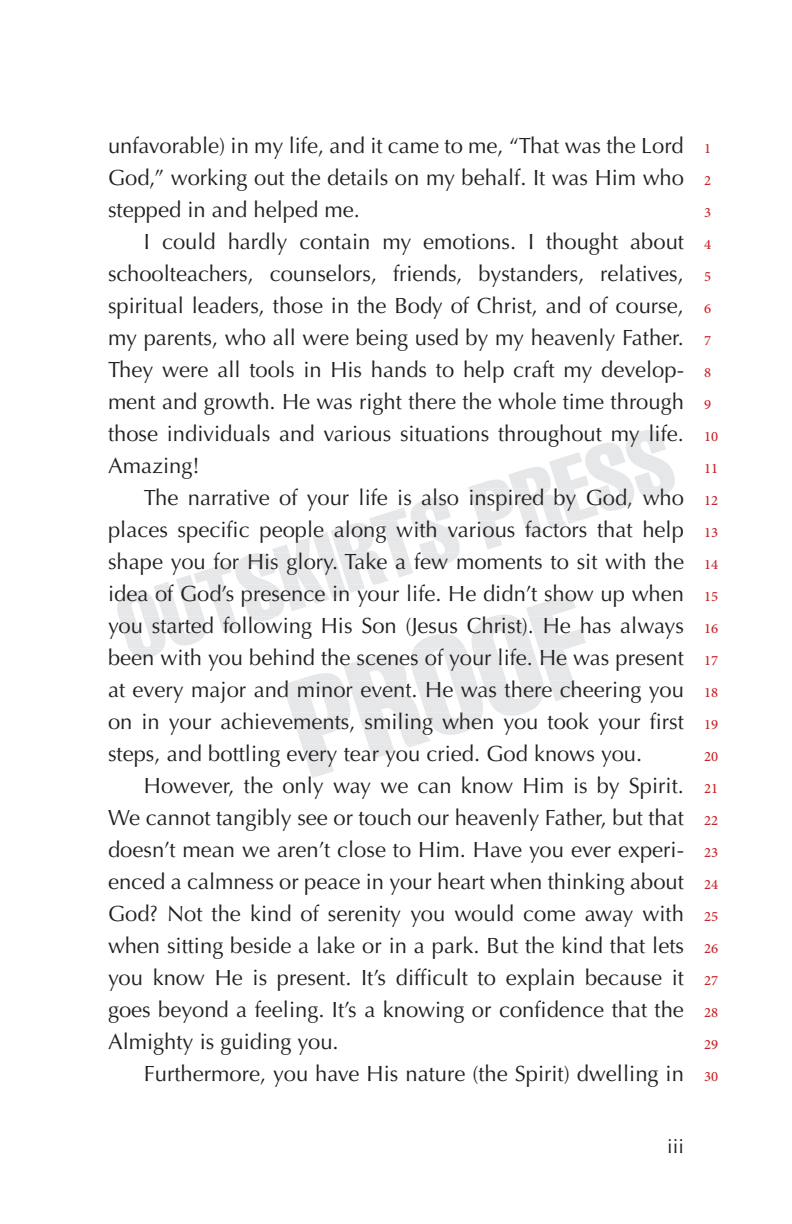
<style>
.page{position:relative;width:792px;height:1224px;background:#fff}
.page>*{position:absolute;margin:0;border:0;box-sizing:border-box;transform-origin:0 0}
.t1{font:22px/32px "Optima LT Std";color:#231f20;text-align:justify}
.t2{font:20px/32px "Adobe Arabic";color:#c82026}
.t3{font:20px "Optima LT Std";color:#231f20}
</style>
<div class="page">
<svg style="left:162px;top:447px;width:513px;height:137px"></svg>
<svg style="left:594px;top:430px;width:71px;height:17px"></svg>
<svg style="left:393px;top:488px;width:280px;height:23px"></svg>
<svg style="left:296px;top:520px;width:284px;height:23px"></svg>
<svg style="left:190px;top:552px;width:269px;height:23px"></svg>
<svg style="left:117px;top:584px;width:469px;height:194px"></svg>
<p class="t1" style="left:108px;top:130px;width:578px">unfavorable) in my life, and it came to me, “That was the Lord God,” working out the details on my behalf. It was Him who stepped in and helped me.</p>
<p class="t1" style="left:108px;top:226px;width:578px;text-indent:36px">I could hardly contain my emotions. I thought about schoolteachers, counselors, friends, bystanders, relatives, spiritual leaders, those in the Body of Christ, and of course, my parents, who all were being used by my heavenly Father.<br>They were all tools in His hands to help craft my develop&shy;ment and growth. He was right there the whole time through</p>
<p class="t1" style="left:108px;top:418px;width:577px">those individuals and various situations throughout my life.</p>
<p class="t1" style="left:108px;top:450px;width:93px">Amazing!</p>
<p class="t1" style="left:108px;top:482px;width:578px;text-indent:36px">The narrative of your life is also inspired by God, who places specific people along with various factors that help shape you for His glory. Take a few moments to sit with the idea of God’s presence in your life. He didn’t show up when you started following His Son (Jesus Christ). He has always been with you behind the scenes of your life. He was present</p>
<p class="t1" style="left:108px;top:674px;width:577px">at every major and minor event. He was there cheering you on in your achievements, smiling when you took your first steps, and bottling every tear you cried. God knows you.</p>
<p class="t1" style="left:144px;top:770px;width:542px">However, the only way we can know Him is by Spirit.</p>
<p class="t1" style="left:108px;top:802px;width:578px">We cannot tangibly see or touch our heavenly Father, but that doesn’t mean we aren’t close to Him. Have you ever experi&shy;enced a calmness or peace in your heart when thinking about God? Not the kind of serenity you would come away with when sitting beside a lake or in a park. But the kind that lets you know He is present. It’s difficult to explain because it goes beyond a feeling. It’s a knowing or confidence that the Almighty is guiding you.</p>
<p class="t1" style="left:144px;top:1058px;width:541px">Furthermore, you have His nature (the Spirit) dwelling in</p>
<p class="t2" style="left:704px;top:130px;width:16px">1<br>2<br>3<br>4<br>5<br>6<br>7<br>8<br>9<br>10<br>11<br>12<br>13<br>14<br>15<br>16<br>17<br>18<br>19<br>20<br>21<br>22<br>23<br>24<br>25<br>26<br>27<br>28<br>29<br>30</p>
<p class="t3" style="left:667px;top:1135px;width:18px">iii</p>
</div>
